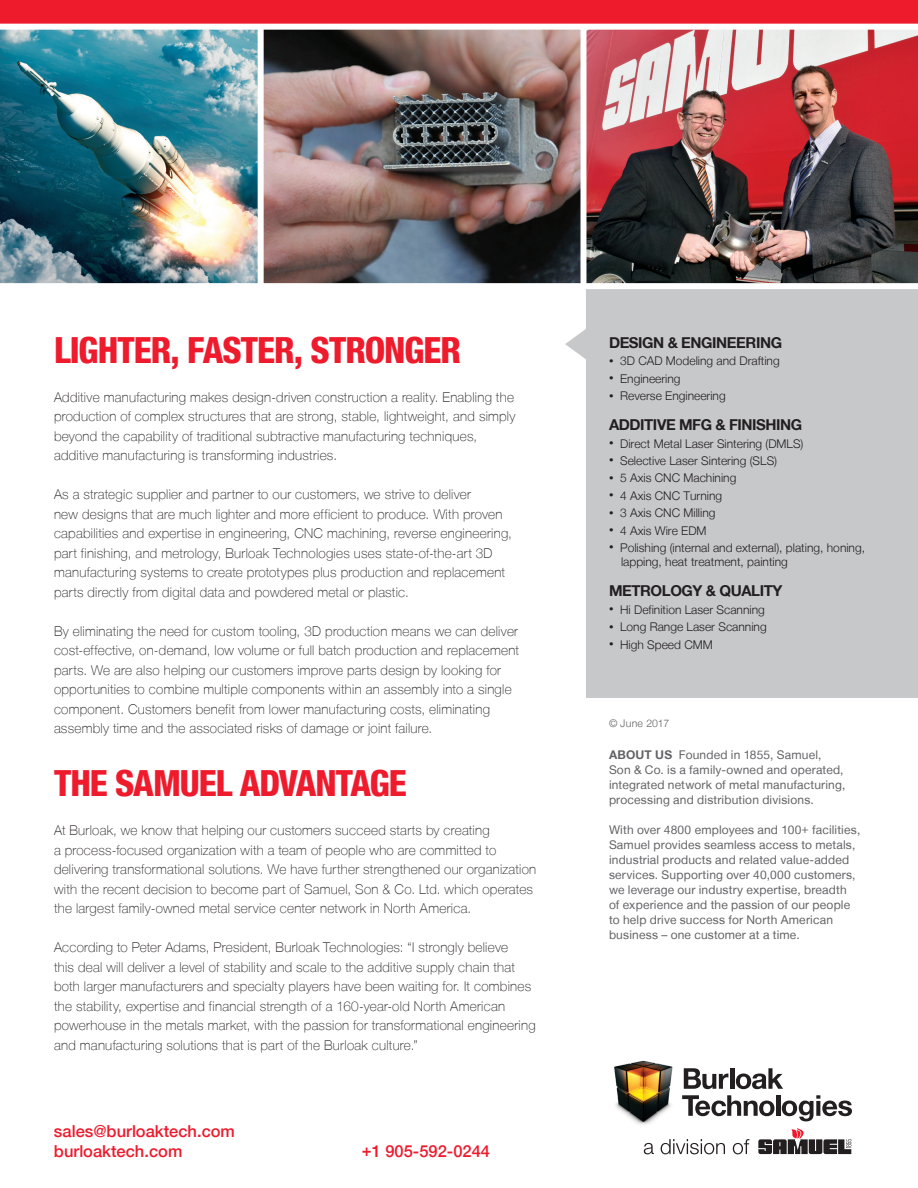
<style>
.page{position:relative;width:918px;height:1188px;background:#fff}
.page>*{position:absolute;margin:0;border:0;box-sizing:border-box;transform-origin:0 0}
.t1{font:800 condensed 36px "Helvetica Neue LT";letter-spacing:-.025em;color:#ee1b2d}
.t2{font:500 16.5px/19.8px "Helvetica Neue LT";color:#ee1b2d}
.t3{font:700 15px "Helvetica Neue LT";letter-spacing:-.03em;color:#231f20}
.t4{font:100 13.5px/19.5px "Helvetica Neue LT";letter-spacing:.02em;color:#231f20}
.t5{font:12px/15px "Helvetica Neue LT";letter-spacing:.015em;color:#636366}
.t6{font:300 12px/14.4px "Helvetica Neue LT";color:#231f20}
.t7{font:300 10.5px "Helvetica Neue LT";letter-spacing:.015em;color:#636366}
.s1{font-size:9px}
.s2{font-weight:700}
</style>
<div class="page">
<div style="left:0;top:0;width:918px;height:27px;background:#ee1b2d"></div>
<div style="left:586px;top:286px;width:332px;height:412px;background:#c7c8ca"></div>
<svg style="left:565px;top:329px;width:21px;height:30px"></svg>
<svg style="left:684px;top:1068px;width:44px;height:21px"></svg>
<hr style="left:730px;top:1068px;width:4px;height:21px;background:#231f20">
<svg style="left:736px;top:1068px;width:47px;height:21px"></svg>
<svg style="left:682px;top:1095px;width:92px;height:21px"></svg>
<hr style="left:776px;top:1095px;width:4px;height:21px;background:#231f20">
<svg style="left:782px;top:1095px;width:70px;height:26px"></svg>
<img style="left:614px;top:1060px;width:59px;height:65px">
<svg style="left:644px;top:1139px;width:105px;height:15px"></svg>
<svg style="left:758px;top:1128px;width:93px;height:26px"></svg>
<img style="left:0;top:30px;width:918px;height:253px">
<div style="left:258px;top:27px;width:6px;height:259px;background:#fff"></div>
<div style="left:580px;top:27px;width:6px;height:259px;background:#fff"></div>
<div style="left:0;top:24px;width:918px;height:6px;background:#fff"></div>
<div style="left:0;top:283px;width:918px;height:6px;background:#fff"></div>
<h1 class="t1" style="left:54px;top:328px;width:409px">LIGHTER, FASTER, STRONGER</h1>
<p class="t4" style="left:54px;top:387px;width:463px">Additive manufacturing makes design-driven construction a reality. Enabling the production of complex structures that are strong, stable, lightweight, and simply beyond the capability of traditional subtractive manufacturing techniques, additive manufacturing is transforming industries.</p>
<p class="t4" style="left:54px;top:485px;width:459px">As a strategic supplier and partner to our customers, we strive to deliver<br>new designs that are much lighter and more efficient to produce. With proven capabilities and expertise in engineering, CNC machining, reverse engineering, part finishing, and metrology, Burloak Technologies uses state-of-the-art 3D manufacturing systems to create prototypes plus production and replacement parts directly from digital data and powdered metal or plastic.</p>
<p class="t4" style="left:54px;top:621px;width:467px">By eliminating the need for custom tooling, 3D production means we can deliver cost-effective, on-demand, low volume or full batch production and replacement parts. We are also helping our customers improve parts design by looking for opportunities to combine multiple components within an assembly into a single component. Customers benefit from lower manufacturing costs, eliminating assembly time and the associated risks of damage or joint failure.</p>
<h1 class="t1" style="left:54px;top:761px;width:354px">THE SAMUEL ADVANTAGE</h1>
<p class="t4" style="left:54px;top:821px;width:484px">At Burloak, we know that helping our customers succeed starts by creating<br>a process-focused organization with a team of people who are committed to delivering transformational solutions. We have further strengthened our organization with the recent decision to become part of Samuel, Son &amp; Co. Ltd. which operates the largest family-owned metal service center network in North America.</p>
<p class="t4" style="left:54px;top:938px;width:483px">According to Peter Adams, President, Burloak Technologies: “I strongly believe<br>this deal will deliver a level of stability and scale to the additive supply chain that both larger manufacturers and specialty players have been waiting for. It combines the stability, expertise and financial strength of a 160-year-old North American powerhouse in the metals market, with the passion for transformational engineering and manufacturing solutions that is part of the Burloak culture.”</p>
<p class="t2" style="left:54px;top:1121px;width:183px">sales@burloaktech.com burloaktech.com</p>
<p class="t2" style="left:362px;top:1141px;width:130px">+1 905-592-0244</p>
<p class="t3" style="left:609px;top:333px;width:175px">DESIGN &amp; ENGINEERING</p>
<p class="t6" style="left:609px;top:354px;width:172px"><span class="s1">•</span> 3D CAD Modeling and Drafting</p>
<p class="t6" style="left:609px;top:371px;width:73px"><span class="s1">•</span> Engineering</p>
<p class="t6" style="left:609px;top:388px;width:118px"><span class="s1">•</span> Reverse Engineering</p>
<p class="t3" style="left:609px;top:415px;width:195px">ADDITIVE MFG &amp; FINISHING</p>
<p class="t6" style="left:609px;top:436px;width:196px"><span class="s1">•</span> Direct Metal Laser Sintering (DMLS)</p>
<p class="t6" style="left:609px;top:453px;width:170px"><span class="s1">•</span> Selective Laser Sintering (SLS)</p>
<p class="t6" style="left:609px;top:471px;width:129px"><span class="s1">•</span> 5 Axis CNC Machining</p>
<p class="t6" style="left:609px;top:488px;width:115px"><span class="s1">•</span> 4 Axis CNC Turning</p>
<p class="t6" style="left:609px;top:505px;width:108px"><span class="s1">•</span> 3 Axis CNC Milling</p>
<p class="t6" style="left:609px;top:523px;width:99px"><span class="s1">•</span> 4 Axis Wire EDM</p>
<p class="t6" style="left:621px;top:540px;width:246px;text-indent:-12px"><span class="s1">•</span> Polishing (internal and external), plating, honing, lapping, heat treatment, painting</p>
<p class="t3" style="left:609px;top:582px;width:175px">METROLOGY &amp; QUALITY</p>
<p class="t6" style="left:609px;top:602px;width:157px"><span class="s1">•</span> Hi Definition Laser Scanning</p>
<p class="t6" style="left:609px;top:619px;width:159px"><span class="s1">•</span> Long Range Laser Scanning</p>
<p class="t6" style="left:609px;top:637px;width:105px"><span class="s1">•</span> High Speed CMM</p>
<p class="t7" style="left:609px;top:717px;width:62px">© June 2017</p>
<p class="t5" style="left:609px;top:747px;width:238px"><span class="s2">ABOUT US</span> Founded in 1855, Samuel, Son &amp; Co. is a family-owned and operated, integrated network of metal manufacturing, processing and distribution divisions.</p>
<p class="t5" style="left:609px;top:822px;width:253px">With over 4800 employees and 100+ facilities, Samuel provides seamless access to metals, industrial products and related value-added services. Supporting over 40,000 customers, we leverage our industry expertise, breadth<br>of experience and the passion of our people to help drive success for North American business – one customer at a time.</p>
</div>
